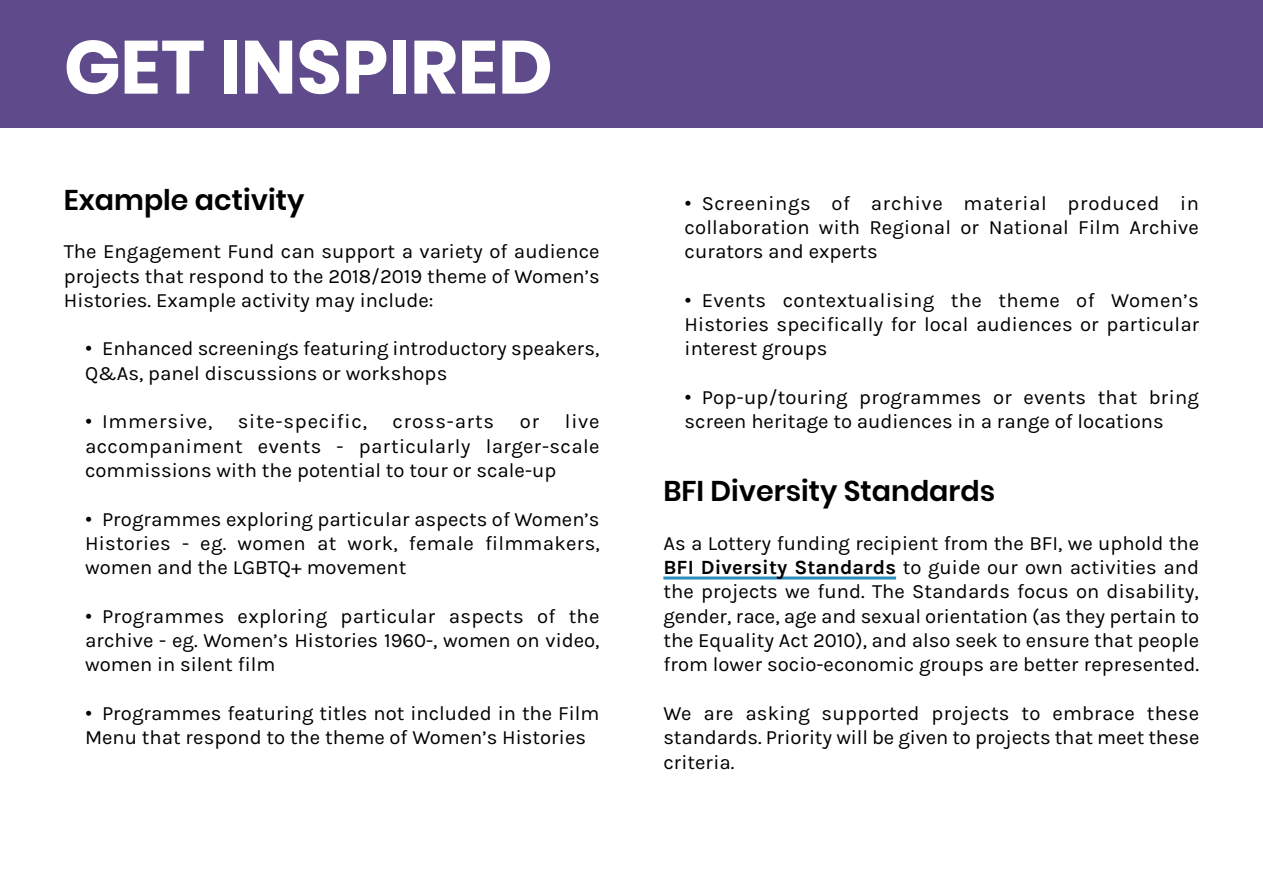
<style>
.page{position:relative;width:1263px;height:893px;background:#fff}
.page>*{position:absolute;margin:0;border:0;box-sizing:border-box;transform-origin:0 0}
.Paragraph_Style_7{font:700 75px "Poppins";color:#fff}
.Sub-header_Text{font:600 28.5px "Poppins";color:#000}
.Body_Text{font:20.25px/24.3px "Karla";color:#000;text-align:justify}
.Body_Text-2{font:20.25px "Karla";letter-spacing:.04em;color:#000}
.s1{font-family:"Poppins"}
.s2{font-weight:700}
</style>
<div class="page">
<hr style="left:663px;top:576px;width:233px;height:3px;background:#2d8cbe">
<div style="left:0;top:0;width:1263px;height:128px;background:#5f4b8b"></div>
<p class="Paragraph_Style_7" style="left:64px;top:24px;width:491px">GET INSPIRED</p>
<p class="Sub-header_Text" style="left:64px;top:183px;width:242px">Example activity</p>
<p class="Body_Text" style="left:64px;top:240px;width:537px">The Engagement Fund can support a variety of audience projects that respond to the 2018/2019 theme of Women’s Histories. Example activity may include:</p>
<p class="Body_Text" style="left:85px;top:337px;width:516px"><span class="s1">•</span> Enhanced screenings featuring introductory speakers,<br>Q&amp;As, panel discussions or workshops</p>
<p class="Body_Text-2" style="left:85px;top:410px;width:129px"><span class="s1">•</span> Immersive,</p>
<p class="Body_Text-2" style="left:238px;top:410px;width:131px">site-specific,</p>
<p class="Body_Text-2" style="left:392px;top:410px;width:103px">cross-arts</p>
<p class="Body_Text" style="left:520px;top:410px;width:21px">or</p>
<p class="Body_Text" style="left:85px;top:410px;width:516px;text-indent:480px">live accompaniment events - particularly larger-scale commissions with the potential to tour or scale-up</p>
<p class="Body_Text" style="left:85px;top:507px;width:516px"><span class="s1">•</span> Programmes exploring particular aspects of Women’s Histories - eg. women at work, female filmmakers, women and the LGBTQ+ movement</p>
<p class="Body_Text" style="left:85px;top:604px;width:516px"><span class="s1">•</span> Programmes exploring particular aspects of the archive - eg. Women’s Histories 1960-, women on video, women in silent film</p>
<p class="Body_Text" style="left:85px;top:701px;width:516px"><span class="s1">•</span> Programmes featuring titles not included in the Film<br>Menu that respond to the theme of Women’s Histories</p>
<p class="Body_Text" style="left:685px;top:191px;width:516px"><span class="s1">•</span> Screenings of archive material produced in collaboration with Regional or National Film Archive curators and experts</p>
<p class="Body_Text" style="left:685px;top:288px;width:516px"><span class="s1">•</span> Events contextualising the theme of Women’s Histories specifically for local audiences or particular interest groups</p>
<p class="Body_Text" style="left:685px;top:385px;width:516px"><span class="s1">•</span> Pop-up/touring programmes or events that bring screen heritage to audiences in a range of locations</p>
<p class="Sub-header_Text" style="left:663px;top:475px;width:333px">BFI Diversity Standards</p>
<p class="Body_Text" style="left:663px;top:531px;width:537px">As a Lottery funding recipient from the BFI, we uphold the <span class="s2">BFI Diversity Standards</span> to guide our own activities and the projects we fund. The Standards focus on disability, gender, race, age and sexual orientation (as they pertain to the Equality Act 2010), and also seek to ensure that people from lower socio-economic groups are better represented.</p>
<p class="Body_Text" style="left:663px;top:701px;width:537px">We are asking supported projects to embrace these standards. Priority will be given to projects that meet these criteria.</p>
</div>
